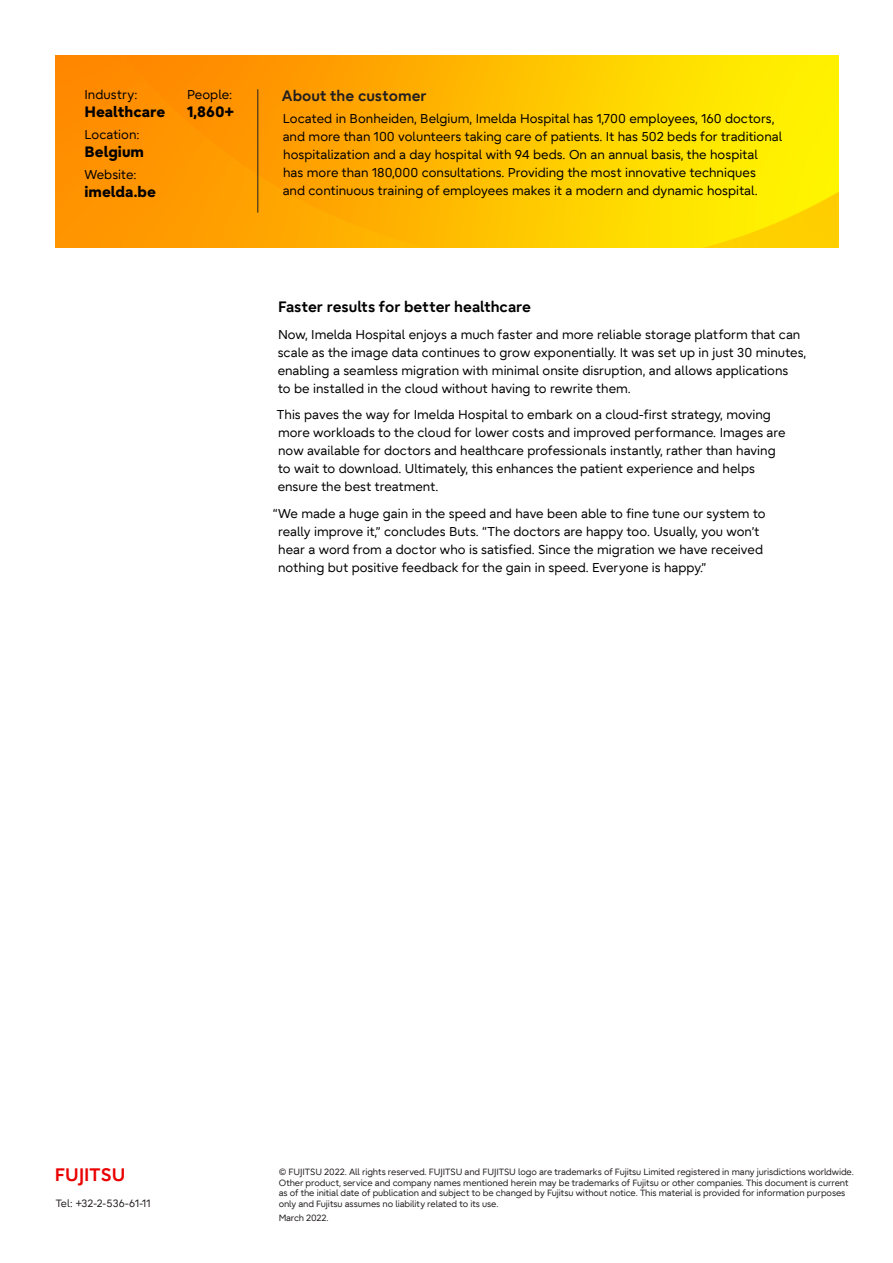
<style>
.page{position:relative;width:893px;height:1263px;background:#fff}
.page>*{position:absolute;margin:0;border:0;box-sizing:border-box;transform-origin:0 0}
.Sub_head_body_copy{font:700 18px "Fujitsu Infinity Pro";letter-spacing:.005em;color:#ea0000}
.Sub_head_body_copy-2{font:700 15px "Fujitsu Infinity Pro";color:#000}
.Body_copy_page_1{font:800 15px "Fujitsu Infinity Pro";color:#000}
.Quote_name__title{font:700 15px "Fujitsu Infinity Pro";color:#231f20}
.Body_copy_page_2{font:12.75px/18px "Fujitsu Infinity Pro";color:#000}
.Body_copy_page_1-2{font:12.75px "Fujitsu Infinity Pro";color:#000}
.Contact_details{font:10.5px "Fujitsu Infinity Pro";letter-spacing:.005em;color:#231f20}
.Copyright_text{font:9px/10.5px "Fujitsu Infinity Pro";letter-spacing:-.01em;color:#231f20}
</style>
<div class="page">
<img style="left:56px;top:56px;width:782px;height:191px">
<hr style="left:258px;top:89px;width:1px;height:124px;background:#231f20">
<p class="Body_copy_page_1-2" style="left:85px;top:86px;width:54px">Industry:</p>
<p class="Body_copy_page_1" style="left:85px;top:101px;width:82px">Healthcare</p>
<p class="Body_copy_page_1-2" style="left:85px;top:126px;width:56px">Location:</p>
<p class="Body_copy_page_1" style="left:85px;top:142px;width:61px">Belgium</p>
<p class="Body_copy_page_1-2" style="left:85px;top:166px;width:53px">Website:</p>
<p class="Body_copy_page_1" style="left:85px;top:182px;width:73px">imelda.be</p>
<p class="Body_copy_page_1-2" style="left:187px;top:86px;width:46px">People:</p>
<p class="Body_copy_page_1" style="left:187px;top:101px;width:49px">1,860+</p>
<p class="Quote_name__title" style="left:282px;top:86px;width:146px">About the customer</p>
<p class="Body_copy_page_2" style="left:283px;top:109px;width:501px">Located in Bonheiden, Belgium, Imelda Hospital has 1,700 employees, 160 doctors, and more than 100 volunteers taking care of patients. It has 502 beds for traditional hospitalization and a day hospital with 94 beds. On an annual basis, the hospital<br>has more than 180,000 consultations. Providing the most innovative techniques<br>and continuous training of employees makes it a modern and dynamic hospital.</p>
<p class="Sub_head_body_copy-2" style="left:278px;top:297px;width:255px">Faster results for better healthcare</p>
<p class="Body_copy_page_2" style="left:278px;top:325px;width:530px">Now, Imelda Hospital enjoys a much faster and more reliable storage platform that can scale as the image data continues to grow exponentially. It was set up in just 30 minutes, enabling a seamless migration with minimal onsite disruption, and allows applications<br>to be installed in the cloud without having to rewrite them.</p>
<p class="Body_copy_page_2" style="left:277px;top:406px;width:510px">This paves the way for Imelda Hospital to embark on a cloud-first strategy, moving more workloads to the cloud for lower costs and improved performance. Images are now available for doctors and healthcare professionals instantly, rather than having to wait to download. Ultimately, this enhances the patient experience and helps ensure the best treatment.</p>
<p class="Body_copy_page_2" style="left:278px;top:504px;width:489px;text-indent:-5px">“We made a huge gain in the speed and have been able to fine tune our system to really improve it,” concludes Buts. “The doctors are happy too. Usually, you won’t hear a word from a doctor who is satisfied. Since the migration we have received nothing but positive feedback for the gain in speed. Everyone is happy.”</p>
<p class="Sub_head_body_copy" style="left:55px;top:1163px;width:72px">FUJITSU</p>
<p class="Contact_details" style="left:56px;top:1197px;width:96px">Tel: +32-2-536-61-11</p>
<p class="Copyright_text" style="left:279px;top:1166px;width:577px">© FUJITSU 2022. All rights reserved. FUJITSU and FUJITSU logo are trademarks of Fujitsu Limited registered in many jurisdictions worldwide.<br>Other product, service and company names mentioned herein may be trademarks of Fujitsu or other companies. This document is current as of the initial date of publication and subject to be changed by Fujitsu without notice. This material is provided for information purposes only and Fujitsu assumes no liability related to its use.</p>
<p class="Copyright_text" style="left:279px;top:1213px;width:51px">March 2022.</p>
</div>
